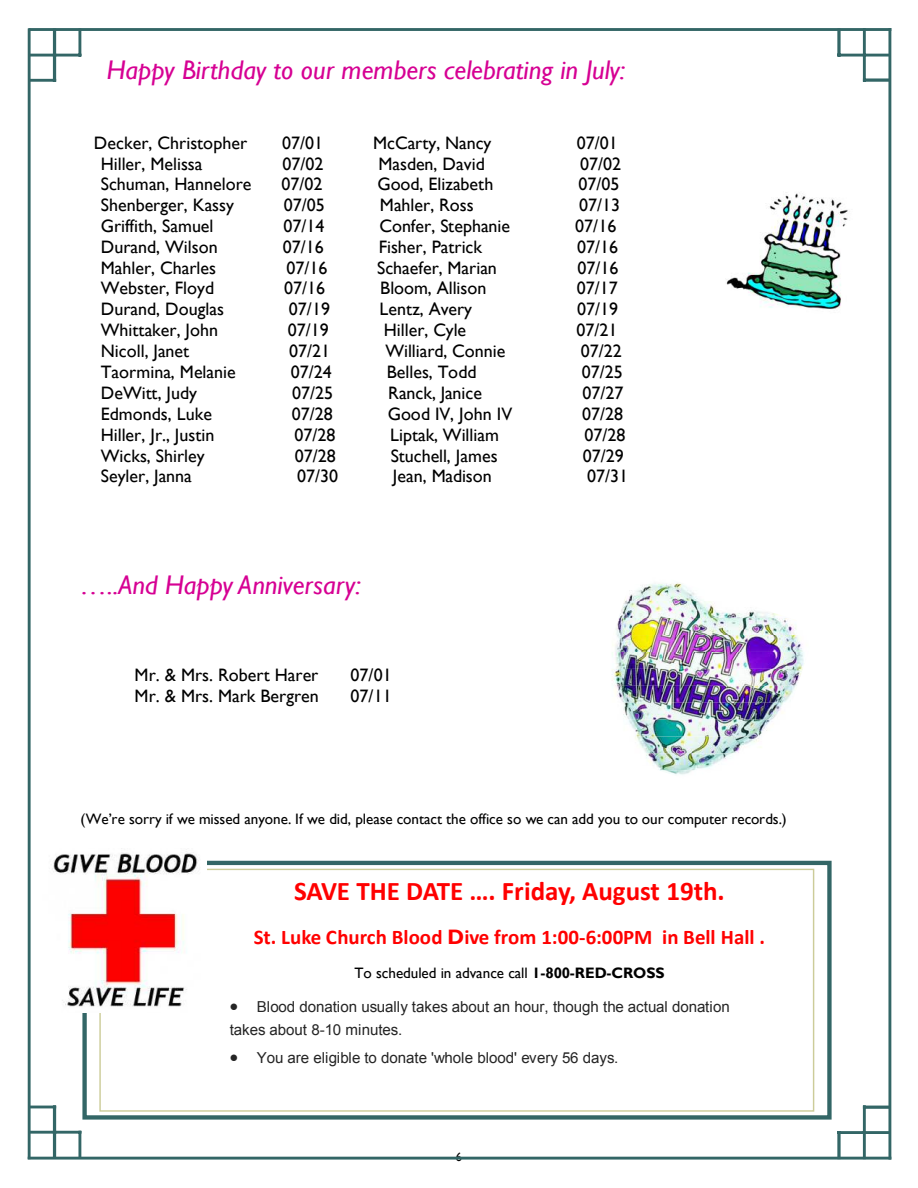
<style>
.page{position:relative;width:918px;height:1188px;background:#fff}
.page>*{position:absolute;margin:0;border:0;box-sizing:border-box;transform-origin:0 0}
.t1{font:italic 27px "Gill Sans";color:#d60093}
.t2{font:700 27px "Calibri";letter-spacing:-.005em;color:#f00}
.t3{font:700 20.85px "Calibri";color:#f00}
.t4{font:18px "Gill Sans";color:#000}
.t5{font:15.15px "Gill Sans";letter-spacing:-.005em;color:#000}
.t6{font:15.15px/22.4px "Arial";letter-spacing:-.01em;color:#252525}
.t7{font:12.3px "Gill Sans";color:#000}
.s1{font-family:"Gill Sans"}
.s2{font-weight:700}
</style>
<div class="page">
<svg style="left:866px;top:78px;width:22px;height:4px"></svg>
<hr style="left:863px;top:28px;width:3px;height:54px;background:#366">
<hr style="left:53px;top:28px;width:3px;height:54px;background:#366">
<hr style="left:28px;top:79px;width:28px;height:3px;background:#366">
<hr style="left:78px;top:28px;width:3px;height:29px;background:#366">
<hr style="left:28px;top:54px;width:53px;height:3px;background:#366">
<hr style="left:837px;top:54px;width:54px;height:3px;background:#366">
<svg style="left:837px;top:31px;width:4px;height:26px"></svg>
<hr style="left:28px;top:28px;width:863px;height:3px;background:#366">
<svg style="left:837px;top:1134px;width:4px;height:23px"></svg>
<hr style="left:837px;top:1131px;width:54px;height:3px;background:#366">
<hr style="left:863px;top:1106px;width:3px;height:53px;background:#366">
<hr style="left:863px;top:1106px;width:28px;height:3px;background:#366">
<hr style="left:28px;top:1131px;width:53px;height:3px;background:#366">
<hr style="left:78px;top:1131px;width:3px;height:28px;background:#366">
<hr style="left:28px;top:1106px;width:28px;height:2px;background:#366">
<hr style="left:53px;top:1106px;width:3px;height:53px;background:#366">
<hr style="left:28px;top:28px;width:3px;height:1131px;background:#366">
<hr style="left:28px;top:1157px;width:863px;height:3px;background:#366">
<hr style="left:888px;top:28px;width:3px;height:1132px;background:#366">
<img style="left:726px;top:192px;width:122px;height:117px">
<img style="left:624px;top:584px;width:76px;height:17px">
<img style="left:619px;top:601px;width:161px;height:17px">
<img style="left:616px;top:618px;width:181px;height:17px">
<img style="left:612px;top:635px;width:191px;height:17px">
<img style="left:612px;top:652px;width:192px;height:17px">
<img style="left:612px;top:669px;width:191px;height:17px">
<img style="left:615px;top:686px;width:181px;height:17px">
<img style="left:623px;top:703px;width:160px;height:17px">
<img style="left:628px;top:720px;width:143px;height:17px">
<img style="left:635px;top:737px;width:127px;height:16px">
<img style="left:646px;top:753px;width:87px;height:17px">
<img style="left:660px;top:770px;width:34px;height:5px">
<div style="left:82px;top:861px;width:750px;height:259px;border:4px solid #366"></div>
<img style="left:52px;top:851px;width:155px;height:162px">
<h1 class="t1" style="left:107px;top:54px;width:520px">Happy Birthday to our members celebrating in July:</h1>
<p class="t4" style="left:94px;top:132px;width:155px">Decker, Christopher</p>
<p class="t4" style="left:282px;top:132px;width:43px">07/01</p>
<p class="t4" style="left:373px;top:132px;width:120px">McCarty, Nancy</p>
<p class="t4" style="left:577px;top:132px;width:43px">07/01</p>
<p class="t4" style="left:101px;top:153px;width:103px">Hiller, Melissa</p>
<p class="t4" style="left:282px;top:153px;width:43px">07/02</p>
<p class="t4" style="left:379px;top:153px;width:108px">Masden, David</p>
<p class="t4" style="left:580px;top:153px;width:43px">07/02</p>
<p class="t4" style="left:101px;top:174px;width:152px">Schuman, Hannelore</p>
<p class="t4" style="left:281px;top:174px;width:43px">07/02</p>
<p class="t4" style="left:377px;top:174px;width:117px">Good, Elizabeth</p>
<p class="t4" style="left:579px;top:174px;width:43px">07/05</p>
<p class="t4" style="left:101px;top:195px;width:135px">Shenberger, Kassy</p>
<p class="t4" style="left:284px;top:195px;width:43px">07/05</p>
<p class="t4" style="left:380px;top:195px;width:95px">Mahler, Ross</p>
<p class="t4" style="left:579px;top:195px;width:43px">07/13</p>
<p class="t4" style="left:101px;top:215px;width:114px">Griffith, Samuel</p>
<p class="t4" style="left:283px;top:215px;width:43px">07/14</p>
<p class="t4" style="left:380px;top:215px;width:132px">Confer, Stephanie</p>
<p class="t4" style="left:575px;top:215px;width:43px">07/16</p>
<p class="t4" style="left:101px;top:236px;width:118px">Durand, Wilson</p>
<p class="t4" style="left:283px;top:236px;width:43px">07/16</p>
<p class="t4" style="left:379px;top:236px;width:105px">Fisher, Patrick</p>
<p class="t4" style="left:577px;top:236px;width:43px">07/16</p>
<p class="t4" style="left:101px;top:257px;width:117px">Mahler, Charles</p>
<p class="t4" style="left:286px;top:257px;width:43px">07/16</p>
<p class="t4" style="left:377px;top:257px;width:121px">Schaefer, Marian</p>
<p class="t4" style="left:578px;top:257px;width:43px">07/16</p>
<p class="t4" style="left:101px;top:278px;width:115px">Webster, Floyd</p>
<p class="t4" style="left:284px;top:278px;width:43px">07/16</p>
<p class="t4" style="left:380px;top:278px;width:108px">Bloom, Allison</p>
<p class="t4" style="left:577px;top:278px;width:43px">07/17</p>
<p class="t4" style="left:101px;top:299px;width:125px">Durand, Douglas</p>
<p class="t4" style="left:289px;top:299px;width:43px">07/19</p>
<p class="t4" style="left:380px;top:299px;width:94px">Lentz, Avery</p>
<p class="t4" style="left:577px;top:299px;width:43px">07/19</p>
<p class="t4" style="left:101px;top:320px;width:119px">Whittaker, John</p>
<p class="t4" style="left:288px;top:320px;width:43px">07/19</p>
<p class="t4" style="left:384px;top:320px;width:84px">Hiller, Cyle</p>
<p class="t4" style="left:576px;top:320px;width:43px">07/21</p>
<p class="t4" style="left:101px;top:340px;width:90px">Nicoll, Janet</p>
<p class="t4" style="left:289px;top:340px;width:43px">07/21</p>
<p class="t4" style="left:385px;top:340px;width:122px">Williard, Connie</p>
<p class="t4" style="left:581px;top:340px;width:43px">07/22</p>
<p class="t4" style="left:101px;top:361px;width:136px">Taormina, Melanie</p>
<p class="t4" style="left:291px;top:361px;width:43px">07/24</p>
<p class="t4" style="left:387px;top:361px;width:91px">Belles, Todd</p>
<p class="t4" style="left:582px;top:361px;width:43px">07/25</p>
<p class="t4" style="left:101px;top:382px;width:98px">DeWitt, Judy</p>
<p class="t4" style="left:292px;top:382px;width:43px">07/25</p>
<p class="t4" style="left:388px;top:382px;width:95px">Ranck, Janice</p>
<p class="t4" style="left:583px;top:382px;width:43px">07/27</p>
<p class="t4" style="left:101px;top:403px;width:113px">Edmonds, Luke</p>
<p class="t4" style="left:292px;top:403px;width:43px">07/28</p>
<p class="t4" style="left:388px;top:403px;width:126px">Good IV, John IV</p>
<p class="t4" style="left:582px;top:403px;width:43px">07/28</p>
<p class="t4" style="left:101px;top:424px;width:115px">Hiller, Jr., Justin</p>
<p class="t4" style="left:294px;top:424px;width:43px">07/28</p>
<p class="t4" style="left:390px;top:424px;width:110px">Liptak, William</p>
<p class="t4" style="left:584px;top:424px;width:43px">07/28</p>
<p class="t4" style="left:101px;top:445px;width:105px">Wicks, Shirley</p>
<p class="t4" style="left:295px;top:445px;width:43px">07/28</p>
<p class="t4" style="left:391px;top:445px;width:108px">Stuchell, James</p>
<p class="t4" style="left:583px;top:445px;width:43px">07/29</p>
<p class="t4" style="left:101px;top:466px;width:93px">Seyler, Janna</p>
<p class="t4" style="left:297px;top:466px;width:43px">07/30</p>
<p class="t4" style="left:393px;top:466px;width:100px">Jean, Madison</p>
<p class="t4" style="left:587px;top:466px;width:43px">07/31</p>
<h1 class="t1" style="left:81px;top:569px;width:282px">…..And Happy Anniversary:</h1>
<p class="t4" style="left:135px;top:664px;width:185px">Mr. &amp; Mrs. Robert Harer</p>
<p class="t4" style="left:351px;top:664px;width:43px">07/01</p>
<p class="t4" style="left:135px;top:685px;width:186px">Mr. &amp; Mrs. Mark Bergren</p>
<p class="t4" style="left:351px;top:685px;width:43px">07/11</p>
<p class="t5" style="left:81px;top:810px;width:708px">(We’re sorry if we missed anyone. If we did, please contact the office so we can add you to our computer records.)</p>
<h1 class="t2" style="left:294px;top:880px;width:432px">SAVE THE DATE …. Friday, August 19th.</h1>
<p class="t3" style="left:254px;top:929px;width:513px">St. Luke Church Blood <span class="s1">D</span>ive from 1:00-6:00PM in Bell Hall .</p>
<p class="t5" style="left:355px;top:964px;width:312px">To scheduled in advance call <span class="s2">1-800-RED-CROSS</span></p>
<p class="t6" style="left:230px;top:996px;width:502px">• Blood donation usually takes about an hour, though the actual donation takes about 8-10 minutes.</p>
<p class="t6" style="left:230px;top:1047px;width:390px">• You are eligible to donate 'whole blood' every 56 days.</p>
<p class="t7" style="left:456px;top:1150px;width:8px">6</p>
</div>
